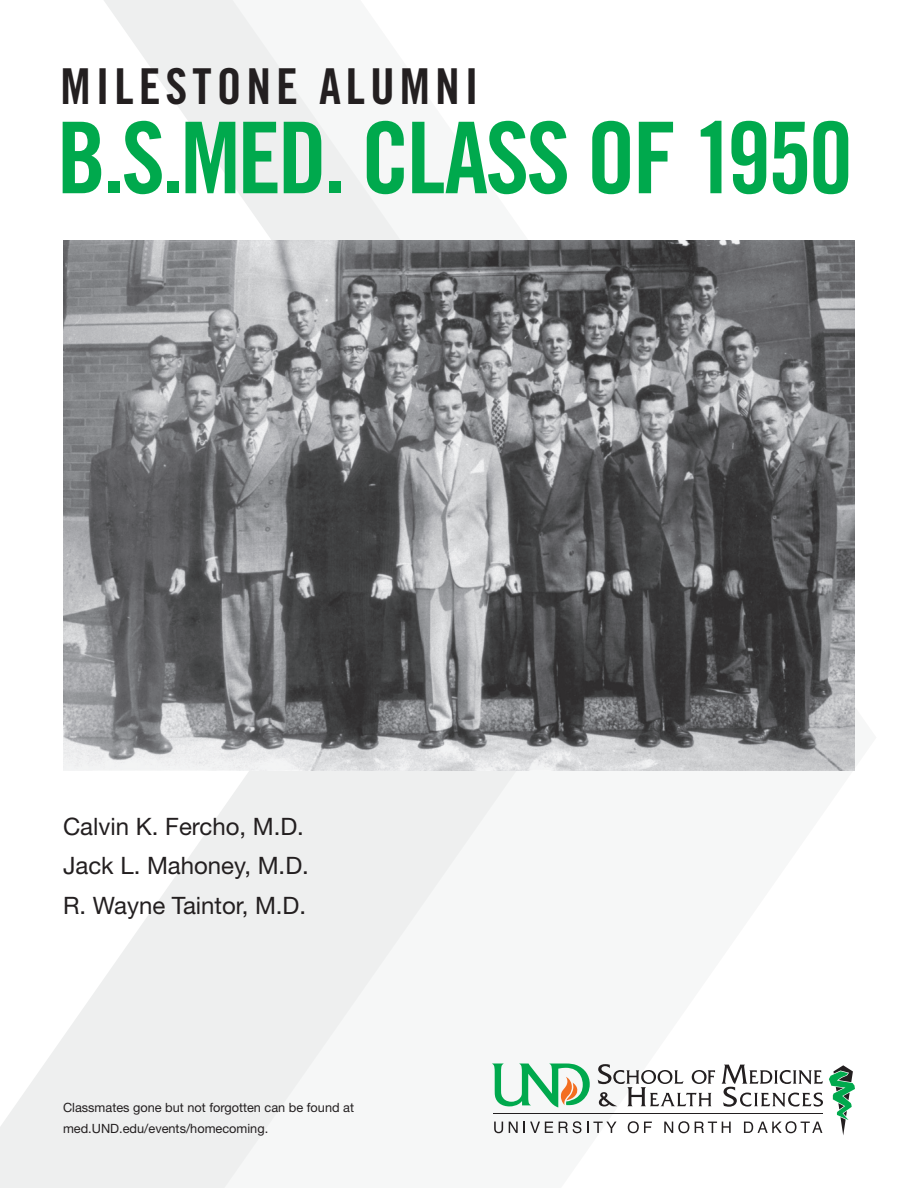
<style>
.page{position:relative;width:918px;height:1188px;background:#fff}
.page>*{position:absolute;margin:0;border:0;box-sizing:border-box;transform-origin:0 0}
.t1{font:99px "Trade Gothic LT Pro Bd Cn 20";letter-spacing:-.03em;color:#00a94d}
.t2{font:49.5px "Trade Gothic LT Pro Bd Cn 20";letter-spacing:.1em;color:#231f20}
.t3{font:24px "Helvetica Neue LT Pro";color:#231f20}
.t4{font:12.75px/21px "Helvetica Neue LT Pro";color:#231f20}
</style>
<div class="page">
<div style="left:0;top:240px;width:644px;height:948px;background:#f6f7f7"></div>
<svg style="left:0;top:0;width:446px;height:1166px;fill:#f6f7f7"></svg>
<svg style="left:492px;top:1064px;width:98px;height:43px"></svg>
<hr style="left:493px;top:1114px;width:330px;height:1px;background:#231f20">
<svg style="left:494px;top:1122px;width:9px;height:11px"></svg>
<svg style="left:509px;top:1122px;width:9px;height:11px"></svg>
<svg style="left:524px;top:1122px;width:29px;height:11px"></svg>
<svg style="left:559px;top:1121px;width:22px;height:12px"></svg>
<svg style="left:587px;top:1122px;width:30px;height:11px"></svg>
<svg style="left:628px;top:1121px;width:24px;height:12px"></svg>
<svg style="left:664px;top:1121px;width:25px;height:12px"></svg>
<svg style="left:695px;top:1122px;width:36px;height:11px"></svg>
<svg style="left:744px;top:1121px;width:78px;height:12px"></svg>
<svg style="left:598px;top:1064px;width:117px;height:42px"></svg>
<svg style="left:722px;top:1065px;width:101px;height:42px"></svg>
<svg style="left:829px;top:1065px;width:26px;height:70px"></svg>
<img style="left:63px;top:241px;width:792px;height:529px">
<p class="t2" style="left:61px;top:56px;width:419px">MILESTONE ALUMNI</p>
<p class="t1" style="left:57px;top:98px;width:798px">B.S.MED. CLASS OF 1950</p>
<p class="t3" style="left:63px;top:811px;width:242px">Calvin K. Fercho, M.D.</p>
<p class="t3" style="left:63px;top:851px;width:247px">Jack L. Mahoney, M.D.</p>
<p class="t3" style="left:63px;top:890px;width:245px">R. Wayne Taintor, M.D.</p>
<p class="t4" style="left:63px;top:1096px;width:293px">Classmates gone but not forgotten can be found at med.UND.edu/events/homecoming.</p>
</div>
